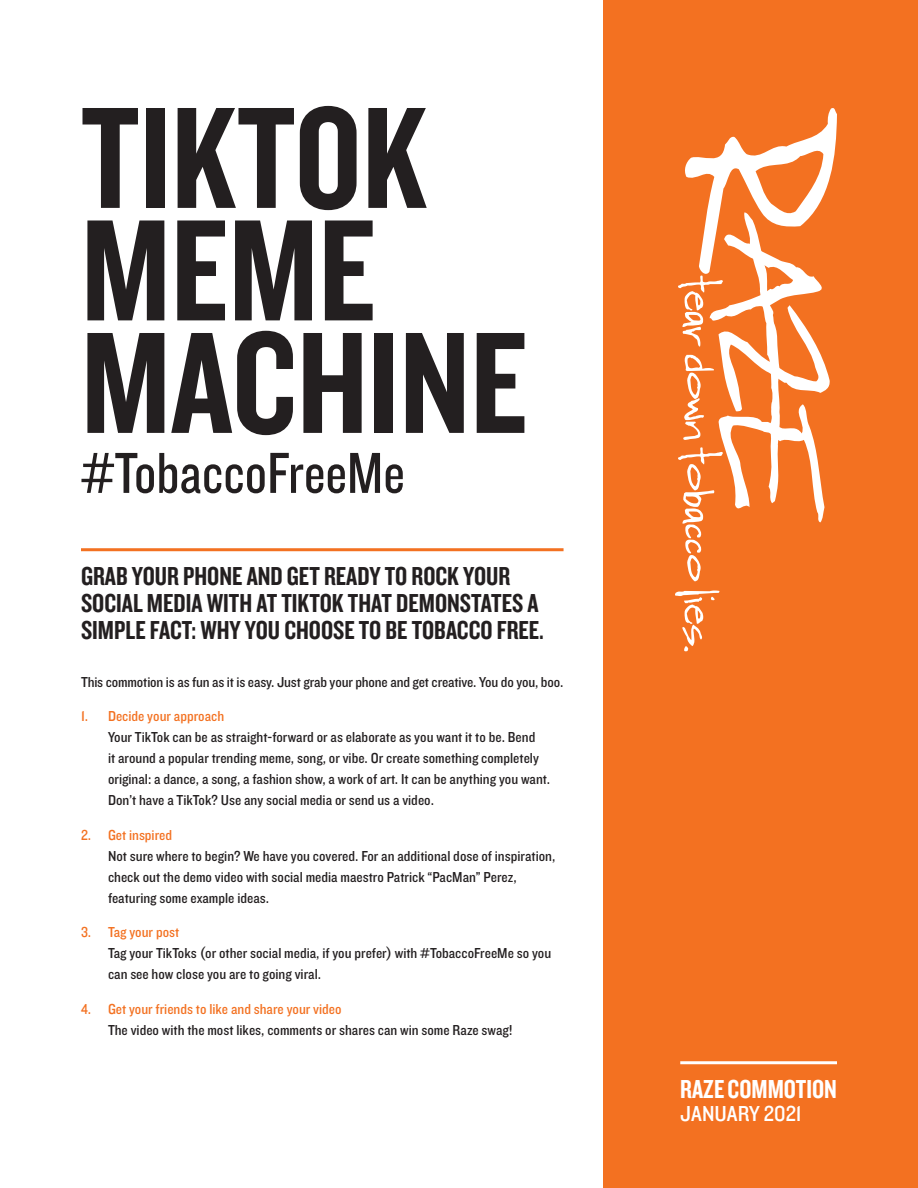
<style>
.page{position:relative;width:918px;height:1188px;background:#fff}
.page>*{position:absolute;margin:0;border:0;box-sizing:border-box;transform-origin:0 0}
.t1{font:150px/112.5px "Knockout HTF49 Liteweight";color:#231f20}
.t2{font:60px "Knockout HTF29 Junior Liteweight";color:#231f20}
.t3{font:27px/27px "Knockout HTF49 Liteweight";color:#231f20}
.t4{font:27px "Knockout HTF49 Liteweight";color:#fff}
.t5{font:22.5px "Knockout HTF30 Junior Welterwt";color:#fff}
.t6{font:15px/21px "Knockout HTF30 Junior Welterwt";color:#231f20}
.s1{color:#f37121}
</style>
<div class="page">
<hr style="left:81px;top:548px;width:483px;height:3px;background:#f37121">
<div style="left:603px;top:0;width:315px;height:1188px;background:#f37121"></div>
<hr style="left:680px;top:1061px;width:157px;height:3px;background:#fff">
<svg style="left:678px;top:108px;width:159px;height:473px"></svg>
<svg style="left:675px;top:591px;width:44px;height:60px"></svg>
<p class="t1" style="left:81px;top:106px;width:448px">TIKTOK<br>MEME<br>MACHINE</p>
<p class="t2" style="left:81px;top:443px;width:325px">#TobaccoFreeMe</p>
<p class="t3" style="left:81px;top:563px;width:465px">GRAB YOUR PHONE AND GET READY TO ROCK YOUR<br>SOCIAL MEDIA WITH AT TIKTOK THAT DEMONSTATES A<br>SIMPLE FACT: WHY YOU CHOOSE TO BE TOBACCO FREE.</p>
<p class="t6" style="left:81px;top:672px;width:484px">This commotion is as fun as it is easy. Just grab your phone and get creative. You do you, boo.</p>
<p class="t6" style="left:108px;top:707px;width:444px;text-indent:-27px"><span class="s1">1. Decide your approach<br></span>Your TikTok can be as straight-forward or as elaborate as you want it to be. Bend<br>it around a popular trending meme, song, or vibe. Or create something completely original: a dance, a song, a fashion show, a work of art. It can be anything you want.<br>Don’t have a TikTok? Use any social media or send us a video.</p>
<p class="t6" style="left:108px;top:825px;width:449px;text-indent:-27px"><span class="s1">2. Get inspired<br></span>Not sure where to begin? We have you covered. For an additional dose of inspiration, check out the demo video with social media maestro Patrick “PacMan” Perez, featuring some example ideas.</p>
<p class="t6" style="left:108px;top:923px;width:445px;text-indent:-27px"><span class="s1">3. Tag your post<br></span>Tag your TikToks (or other social media, if you prefer) with #TobaccoFreeMe so you can see how close you are to going viral.</p>
<p class="t6" style="left:108px;top:999px;width:406px;text-indent:-27px"><span class="s1">4. Get your friends to like and share your video<br></span>The video with the most likes, comments or shares can win some Raze swag!</p>
<p class="t4" style="left:680px;top:1075px;width:158px">RAZE COMMOTION</p>
<p class="t5" style="left:680px;top:1101px;width:123px">JANUARY 2021</p>
</div>
